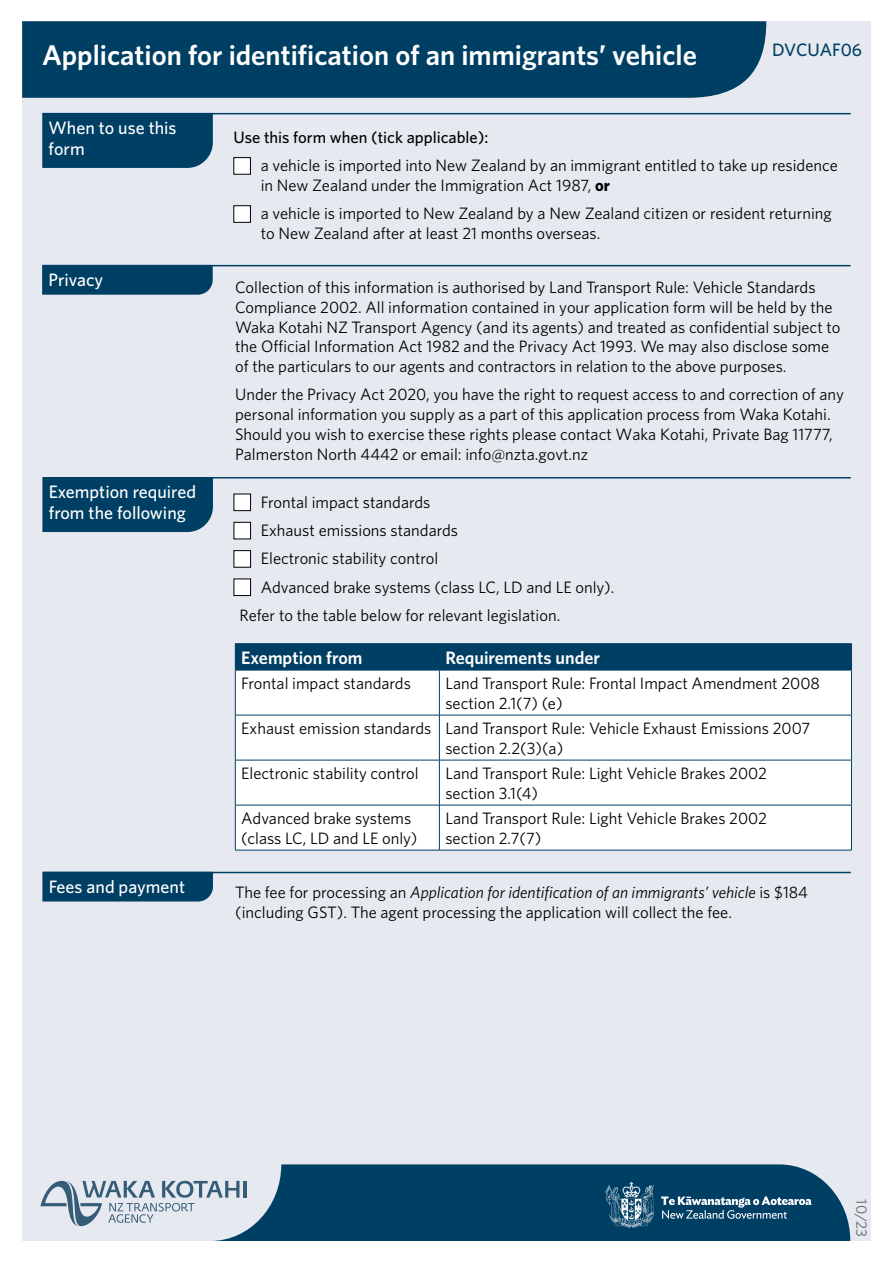
<style>
.page{position:relative;width:893px;height:1263px;background:#fff}
.page>*{position:absolute;margin:0;border:0;box-sizing:border-box;transform-origin:0 0}
.t1{font:600 28.5px "Whitney";color:#fff}
.t2{font:500 18px/21.6px "Whitney";color:#fff}
.t3{font:600 18px "Whitney";color:#fff}
.t4{font:500 18px "Whitney";color:#003f64}
.t5{font:16.5px/19.8px "Whitney";color:#000}
.t6{font:500 16.5px "Whitney";color:#000}
.t7{font:15px "Whitney";color:#636466}
.s1{font-weight:700}
.s2{font-style:italic}
</style>
<div class="page">
<div style="left:22px;top:21px;width:849px;height:1220px;background:#e6eaf0"></div>
<div style="left:22px;top:21px;width:744px;height:77px;background:#003f64"></div>
<svg style="left:40px;top:1181px;width:170px;height:45px"></svg>
<svg style="left:210px;top:1164px;width:640px;height:77px;background:#1d5475"></svg>
<svg style="left:661px;top:1196px;width:150px;height:23px;background:#44728d"></svg>
<svg style="left:606px;top:1182px;width:49px;height:46px;background:#41708b"></svg>
<hr style="left:43px;top:265px;width:808px;height:1px;background:#003f64">
<div style="left:42px;top:265px;width:171px;height:30px;background:#003f64"></div>
<hr style="left:43px;top:872px;width:808px;height:1px;background:#003f64">
<div style="left:42px;top:872px;width:171px;height:29px;background:#003f64"></div>
<hr style="left:43px;top:113px;width:808px;height:1px;background:#003f64">
<div style="left:42px;top:113px;width:171px;height:55px;background:#003f64"></div>
<div style="left:234px;top:158px;width:16px;height:16px;background:#fff"></div>
<div style="left:234px;top:157px;width:17px;height:17px;border:1px solid #000"></div>
<div style="left:234px;top:206px;width:16px;height:16px;background:#fff"></div>
<div style="left:234px;top:205px;width:17px;height:18px;border:1px solid #000"></div>
<div style="left:236px;top:671px;width:615px;height:179px;background:#fff"></div>
<hr style="left:235px;top:643px;width:204px;height:1px;background:#003f64">
<hr style="left:439px;top:643px;width:413px;height:1px;background:#003f64">
<div style="left:235px;top:644px;width:617px;height:26px;background:#003f64"></div>
<hr style="left:235px;top:670px;width:1px;height:45px;background:#003f64">
<hr style="left:235px;top:715px;width:1px;height:45px;background:#003f64">
<hr style="left:235px;top:760px;width:1px;height:45px;background:#003f64">
<hr style="left:235px;top:805px;width:1px;height:45px;background:#003f64">
<hr style="left:235px;top:670px;width:204px;height:1px;background:#003f64">
<hr style="left:439px;top:670px;width:413px;height:1px;background:#003f64">
<hr style="left:439px;top:670px;width:1px;height:45px;background:#003f64">
<hr style="left:851px;top:670px;width:1px;height:45px;background:#003f64">
<hr style="left:439px;top:715px;width:1px;height:45px;background:#003f64">
<hr style="left:851px;top:715px;width:1px;height:45px;background:#003f64">
<hr style="left:439px;top:760px;width:1px;height:45px;background:#003f64">
<hr style="left:851px;top:760px;width:1px;height:45px;background:#003f64">
<hr style="left:439px;top:805px;width:1px;height:45px;background:#003f64">
<hr style="left:851px;top:805px;width:1px;height:45px;background:#003f64">
<hr style="left:235px;top:715px;width:204px;height:1px;background:#003f64">
<hr style="left:439px;top:715px;width:413px;height:1px;background:#003f64">
<hr style="left:235px;top:760px;width:204px;height:1px;background:#003f64">
<hr style="left:439px;top:760px;width:413px;height:1px;background:#003f64">
<hr style="left:235px;top:805px;width:204px;height:1px;background:#003f64">
<hr style="left:439px;top:805px;width:413px;height:1px;background:#003f64">
<hr style="left:235px;top:850px;width:204px;height:1px;background:#003f64">
<hr style="left:439px;top:850px;width:413px;height:1px;background:#003f64">
<hr style="left:43px;top:477px;width:808px;height:1px;background:#003f64">
<div style="left:42px;top:477px;width:171px;height:55px;background:#003f64"></div>
<div style="left:234px;top:494px;width:17px;height:17px;background:#fff"></div>
<div style="left:234px;top:494px;width:17px;height:17px;border:1px solid #000"></div>
<div style="left:234px;top:522px;width:17px;height:17px;background:#fff"></div>
<div style="left:234px;top:522px;width:17px;height:17px;border:1px solid #000"></div>
<div style="left:234px;top:551px;width:17px;height:16px;background:#fff"></div>
<div style="left:234px;top:550px;width:17px;height:17px;border:1px solid #000"></div>
<div style="left:234px;top:579px;width:17px;height:16px;background:#fff"></div>
<div style="left:234px;top:579px;width:17px;height:17px;border:1px solid #000"></div>
<h1 class="t1" style="left:42px;top:36px;width:656px">Application for identification of an immigrants’ vehicle</h1>
<p class="t4" style="left:772px;top:38px;width:91px">DVCUAF06</p>
<p class="t2" style="left:49px;top:116px;width:129px">When to use this form</p>
<p class="t6" style="left:233px;top:126px;width:256px">Use this form when (tick applicable):</p>
<p class="t5" style="left:261px;top:155px;width:579px">a vehicle is imported into New Zealand by an immigrant entitled to take up residence in New Zealand under the Immigration Act 1987, <span class="s1">or</span></p>
<p class="t5" style="left:261px;top:203px;width:573px">a vehicle is imported to New Zealand by a New Zealand citizen or resident returning to New Zealand after at least 21 months overseas.</p>
<p class="t2" style="left:49px;top:268px;width:56px">Privacy</p>
<p class="t5" style="left:235px;top:277px;width:607px">Collection of this information is authorised by Land Transport Rule: Vehicle Standards Compliance 2002. All information contained in your application form will be held by the Waka Kotahi NZ Transport Agency (and its agents) and treated as confidential subject to the Official Information Act 1982 and the Privacy Act 1993. We may also disclose some of the particulars to our agents and contractors in relation to the above purposes.</p>
<p class="t5" style="left:235px;top:384px;width:610px">Under the Privacy Act 2020, you have the right to request access to and correction of any personal information you supply as a part of this application process from Waka Kotahi.<br>Should you wish to exercise these rights please contact Waka Kotahi, Private Bag 11777, Palmerston North 4442 or email: info@nzta.govt.nz</p>
<p class="t2" style="left:49px;top:480px;width:149px">Exemption required from the following</p>
<p class="t5" style="left:261px;top:492px;width:171px">Frontal impact standards</p>
<p class="t5" style="left:261px;top:520px;width:199px">Exhaust emissions standards</p>
<p class="t5" style="left:261px;top:548px;width:179px">Electronic stability control</p>
<p class="t5" style="left:261px;top:576px;width:355px">Advanced brake systems (class LC, LD and LE only).</p>
<p class="t5" style="left:240px;top:605px;width:322px">Refer to the table below for relevant legislation.</p>
<p class="t2" style="left:49px;top:875px;width:138px">Fees and payment</p>
<p class="t3" style="left:241px;top:646px;width:123px">Exemption from</p>
<p class="t3" style="left:445px;top:646px;width:156px">Requirements under</p>
<p class="t5" style="left:241px;top:673px;width:171px">Frontal impact standards</p>
<p class="t5" style="left:445px;top:673px;width:376px">Land Transport Rule: Frontal Impact Amendment 2008 section 2.1(7) (e)</p>
<p class="t5" style="left:445px;top:718px;width:366px;text-indent:-204px">Exhaust emission standards Land Transport Rule: Vehicle Exhaust Emissions 2007 section 2.2(3)(a)</p>
<p class="t5" style="left:241px;top:763px;width:179px">Electronic stability control</p>
<p class="t5" style="left:445px;top:763px;width:323px">Land Transport Rule: Light Vehicle Brakes 2002 section 3.1(4)</p>
<p class="t5" style="left:241px;top:808px;width:178px">Advanced brake systems (class LC, LD and LE only)</p>
<p class="t5" style="left:445px;top:808px;width:323px">Land Transport Rule: Light Vehicle Brakes 2002 section 2.7(7)</p>
<p class="t5" style="left:235px;top:882px;width:574px">The fee for processing an <span class="s2">Application for identification of an immigrants’ vehicle</span> is $184 (including GST). The agent processing the application will collect the fee.</p>
<p class="t7" style="left:872px;top:1199px;width:39px;rotate:90deg">10/23</p>
</div>
